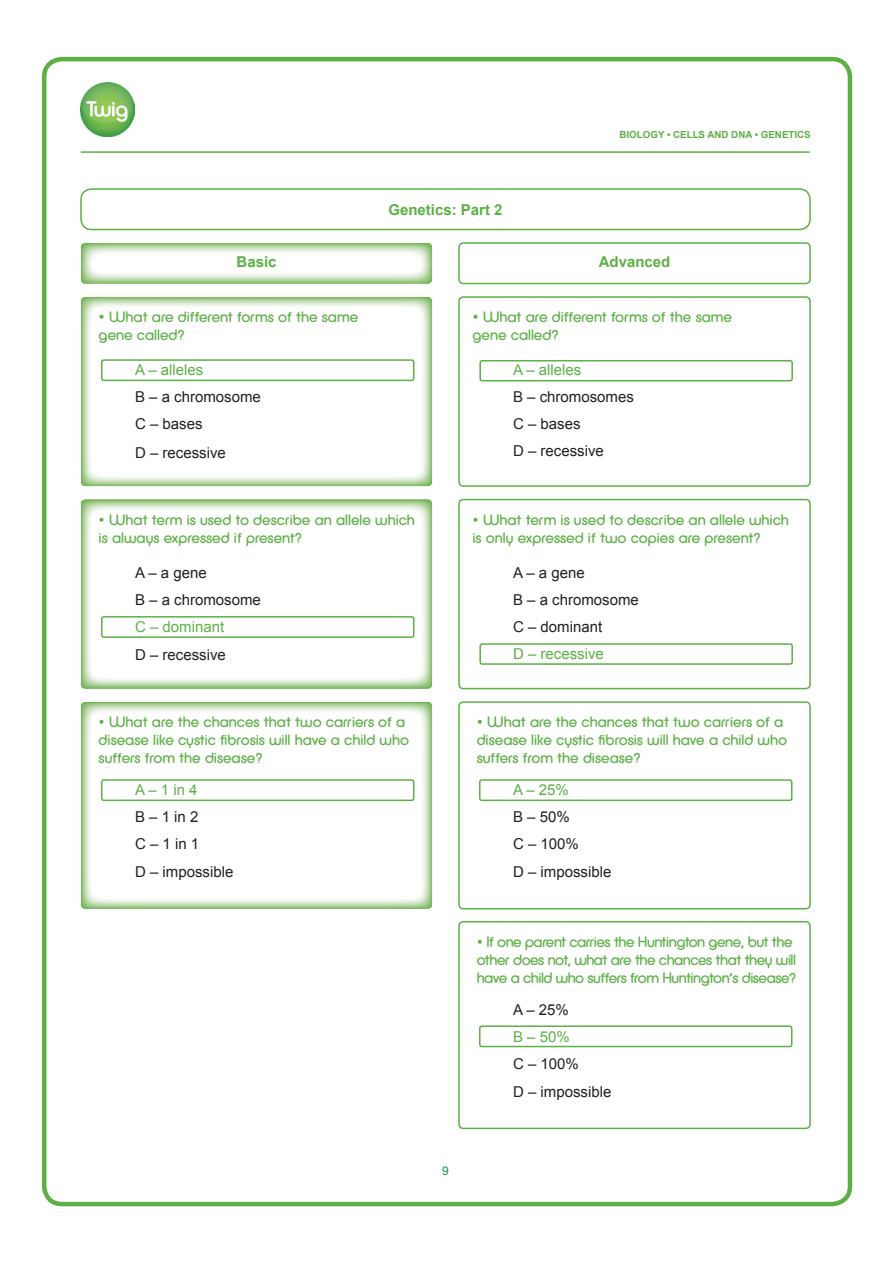
<style>
.page{position:relative;width:893px;height:1263px;background:#fff}
.page>*{position:absolute;margin:0;border:0;box-sizing:border-box;transform-origin:0 0}
.t1{font:15px/18px "Defused";color:#5cb046}
.t2{font:15px/27.6px "Arial";color:#231f20}
.t3{font:15px/18px "Defused";letter-spacing:-.03em;color:#5cb046}
.t4{font:15px "Arial";color:#5cb046}
.t5{font:700 15px "Arial";color:#5cb046}
.t6{font:12px "Arial";color:#119547}
.t7{font:700 9.75px "Arial";color:#5cb046}
</style>
<div class="page">
<div style="left:42px;top:57px;width:810px;height:1149px;border:4px solid #5cb046;border-radius:18px"></div>
<hr style="left:81px;top:151px;width:729px;height:2px;background:#5cb046">
<img style="left:81px;top:243px;width:351px;height:41px">
<div style="left:80px;top:188px;width:731px;height:42px;border:2px solid #5cb046;border-radius:11px"></div>
<div style="left:458px;top:242px;width:353px;height:42px;border:2px solid #5cb046;border-radius:4px"></div>
<div style="left:458px;top:296px;width:353px;height:191px;border:2px solid #5cb046;border-radius:4px"></div>
<div style="left:479px;top:360px;width:314px;height:21px;border:2px solid #5cb046;border-radius:2px"></div>
<img style="left:81px;top:297px;width:351px;height:189px">
<div style="left:101px;top:359px;width:313px;height:22px;border:2px solid #5cb046;border-radius:2px"></div>
<img style="left:81px;top:500px;width:351px;height:188px">
<div style="left:101px;top:616px;width:313px;height:22px;border:2px solid #5cb046;border-radius:2px"></div>
<img style="left:81px;top:702px;width:351px;height:207px">
<div style="left:101px;top:779px;width:313px;height:22px;border:2px solid #5cb046;border-radius:2px"></div>
<div style="left:458px;top:701px;width:353px;height:208px;border:2px solid #5cb046;border-radius:4px"></div>
<div style="left:479px;top:779px;width:313px;height:22px;border:2px solid #5cb046;border-radius:2px"></div>
<div style="left:458px;top:499px;width:353px;height:190px;border:2px solid #5cb046;border-radius:4px"></div>
<div style="left:479px;top:643px;width:314px;height:22px;border:2px solid #5cb046;border-radius:2px"></div>
<div style="left:458px;top:921px;width:353px;height:208px;border:2px solid #5cb046;border-radius:4px"></div>
<div style="left:479px;top:1025px;width:313px;height:22px;border:2px solid #5cb046;border-radius:2px"></div>
<img style="left:81px;top:83px;width:54px;height:54px">
<p class="t5" style="left:388px;top:199px;width:116px">Genetics: Part 2</p>
<p class="t7" style="left:619px;top:128px;width:193px">BIOLOGY • CELLS AND DNA • GENETICS</p>
<p class="t5" style="left:236px;top:252px;width:42px">Basic</p>
<p class="t5" style="left:599px;top:252px;width:73px">Advanced</p>
<p class="t1" style="left:99px;top:308px;width:261px">• What are different forms of the same gene called?</p>
<p class="t4" style="left:135px;top:360px;width:70px">A – alleles</p>
<p class="t2" style="left:135px;top:384px;width:127px">B – a chromosome<br>C – bases<br>D – recessive</p>
<p class="t1" style="left:99px;top:510px;width:318px">• What term is used to describe an allele which is always expressed if present?</p>
<p class="t2" style="left:135px;top:559px;width:127px;line-height:27px">A – a gene<br>B – a chromosome</p>
<p class="t4" style="left:135px;top:617px;width:91px">C – dominant</p>
<p class="t2" style="left:135px;top:641px;width:92px">D – recessive</p>
<p class="t1" style="left:99px;top:713px;width:312px">• What are the chances that two carriers of a disease like cystic fibrosis will have a child who suffers from the disease?</p>
<p class="t4" style="left:135px;top:780px;width:64px">A – 1 in 4</p>
<p class="t2" style="left:135px;top:803px;width:100px">B – 1 in 2<br>C – 1 in 1<br>D – impossible</p>
<p class="t1" style="left:472px;top:308px;width:261px">• What are different forms of the same gene called?</p>
<p class="t4" style="left:513px;top:360px;width:70px">A – alleles</p>
<p class="t2" style="left:513px;top:384px;width:122px">B – chromosomes</p>
<p class="t2" style="left:513px;top:411px;width:69px">C – bases</p>
<p class="t2" style="left:513px;top:438px;width:92px">D – recessive</p>
<p class="t1" style="left:472px;top:510px;width:318px">• What term is used to describe an allele which is only expressed if two copies are present?</p>
<p class="t2" style="left:513px;top:559px;width:73px">A – a gene</p>
<p class="t2" style="left:513px;top:613px;width:91px">C – dominant</p>
<p class="t2" style="left:513px;top:586px;width:127px">B – a chromosome</p>
<p class="t4" style="left:513px;top:644px;width:92px">D – recessive</p>
<p class="t1" style="left:477px;top:713px;width:312px">• What are the chances that two carriers of a disease like cystic fibrosis will have a child who suffers from the disease?</p>
<p class="t4" style="left:513px;top:780px;width:57px">A – 25%</p>
<p class="t2" style="left:513px;top:803px;width:100px">B – 50%<br>C – 100%<br>D – impossible</p>
<p class="t3" style="left:477px;top:932px;width:321px">• If one parent carries the Huntington gene, but the other does not, what are the chances that they will have a child who suffers from Huntington’s disease?</p>
<p class="t2" style="left:513px;top:996px;width:57px">A – 25%</p>
<p class="t4" style="left:513px;top:1027px;width:58px">B – 50%</p>
<p class="t2" style="left:513px;top:1050px;width:100px;line-height:28px">C – 100%<br>D – impossible</p>
<p class="t6" style="left:442px;top:1163px;width:8px">9</p>
</div>
